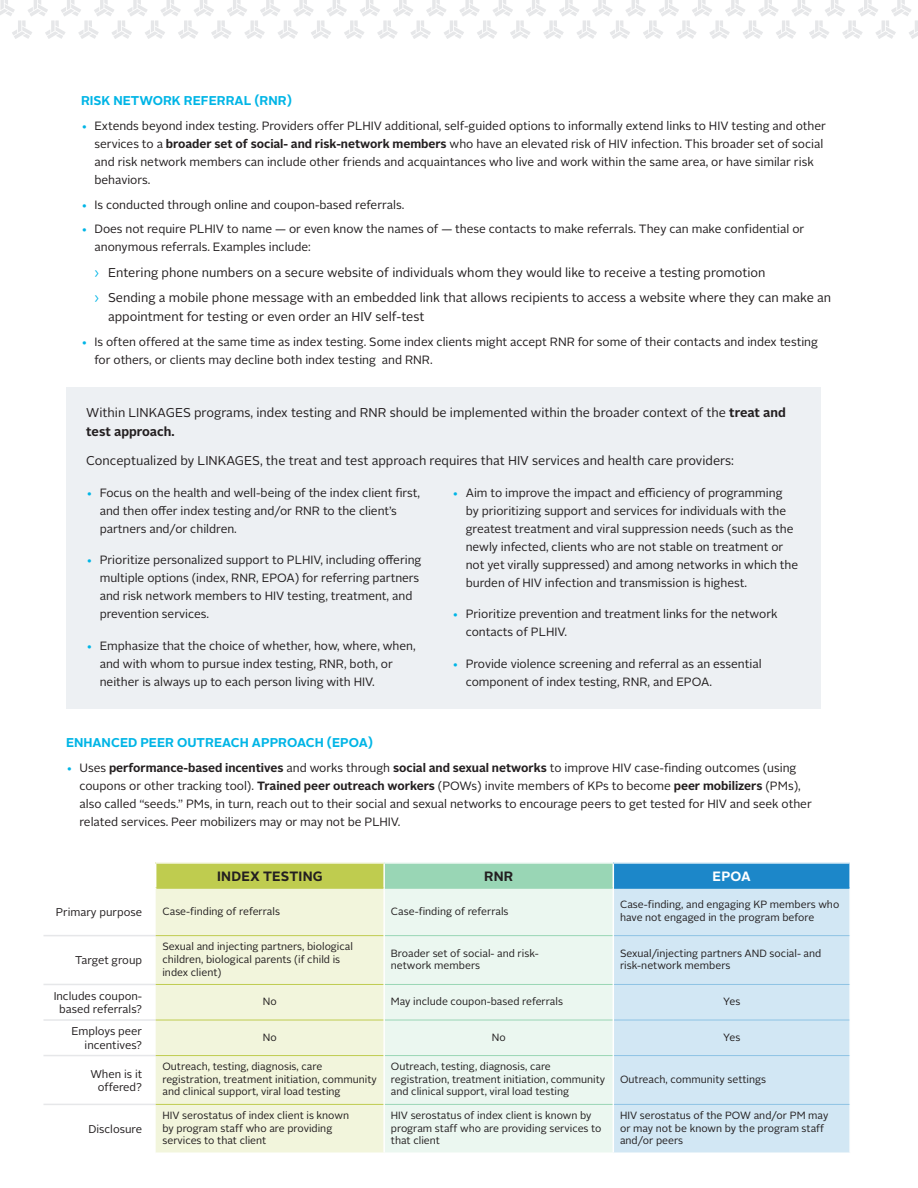
<style>
.page{position:relative;width:918px;height:1188px;background:#fff}
.page>*{position:absolute;margin:0;border:0;box-sizing:border-box;transform-origin:0 0}
.table_text{font:700 13.5px "Alright Sans";letter-spacing:.015em;color:#231f20}
.table_text-2{font:700 13.5px "Alright Sans";color:#fff}
.body{font:12.75px/18.8px "Alright Sans";color:#231f20}
.t1{font:700 12.75px "Alright Sans";color:#00b5e6}
.t2{font:12px/18px "Alright Sans";letter-spacing:-.005em;color:#231f20}
.table_text-3{font:11.25px/13.5px "Alright Sans";color:#231f20;text-align:right}
.table_text-4{font:10.5px/12.6px "Alright Sans";color:#231f20}
.s1{color:#00b5e6}
.s2{font-weight:700}
</style>
<div class="page">
<svg style="left:0;top:0;width:918px;height:39px"></svg>
<div style="left:156px;top:863px;width:228px;height:25px;background:#bfcc4f"></div>
<div style="left:384px;top:863px;width:229px;height:25px;background:#99d6b5"></div>
<div style="left:613px;top:863px;width:237px;height:25px;background:#1c87c9"></div>
<div style="left:156px;top:889px;width:227px;height:263px;background:#f2f5dc"></div>
<div style="left:385px;top:889px;width:228px;height:263px;background:#ebf7f0"></div>
<div style="left:614px;top:889px;width:235px;height:263px;background:#d2e7f4"></div>
<hr style="left:156px;top:862px;width:228px;height:2px;background:#fff">
<hr style="left:384px;top:862px;width:229px;height:2px;background:#fff">
<hr style="left:383px;top:864px;width:2px;height:24px;background:#fff">
<hr style="left:613px;top:862px;width:238px;height:2px;background:#fff">
<svg style="left:613px;top:864px;width:1px;height:24px"></svg>
<hr style="left:849px;top:864px;width:2px;height:24px;background:#fff">
<hr style="left:43px;top:935px;width:113px;height:1px;background:#e6e7e9">
<hr style="left:43px;top:984px;width:113px;height:1px;background:#e6e7e9">
<hr style="left:43px;top:1019px;width:113px;height:2px;background:#e6e7e9">
<hr style="left:43px;top:1055px;width:113px;height:1px;background:#e6e7e9">
<hr style="left:43px;top:1104px;width:113px;height:1px;background:#e6e7e9">
<hr style="left:156px;top:887px;width:227px;height:2px;background:#bfcc4f">
<hr style="left:385px;top:887px;width:228px;height:2px;background:#99d6b5">
<hr style="left:614px;top:887px;width:235px;height:2px;background:#1c87c9">
<hr style="left:156px;top:935px;width:227px;height:1px;background:#bfcc4f">
<hr style="left:156px;top:984px;width:227px;height:1px;background:#bfcc4f">
<hr style="left:156px;top:1020px;width:227px;height:1px;background:#bfcc4f">
<hr style="left:156px;top:1055px;width:227px;height:1px;background:#bfcc4f">
<hr style="left:156px;top:1104px;width:227px;height:1px;background:#bfcc4f">
<hr style="left:385px;top:935px;width:228px;height:1px;background:#99d6b5">
<hr style="left:385px;top:984px;width:228px;height:1px;background:#99d6b5">
<hr style="left:385px;top:1020px;width:228px;height:1px;background:#99d6b5">
<hr style="left:385px;top:1055px;width:228px;height:1px;background:#99d6b5">
<hr style="left:385px;top:1104px;width:228px;height:1px;background:#99d6b5">
<hr style="left:614px;top:935px;width:235px;height:1px;background:#8ec3e4">
<hr style="left:614px;top:984px;width:235px;height:1px;background:#8ec3e4">
<hr style="left:614px;top:1020px;width:235px;height:1px;background:#8ec3e4">
<hr style="left:614px;top:1055px;width:235px;height:1px;background:#8ec3e4">
<hr style="left:614px;top:1104px;width:235px;height:1px;background:#8ec3e4">
<div style="left:66px;top:387px;width:754px;height:321px;background:#edf0f3"></div>
<h2 class="t1" style="left:81px;top:92px;width:213px">RISK NETWORK REFERRAL (RNR)</h2>
<p class="t2" style="left:94px;top:117px;width:733px;text-indent:-14px"><span class="s1">•</span> Extends beyond index testing. Providers offer PLHIV additional, self-guided options to informally extend links to HIV testing and other services to a <span class="s2">broader set of social- and risk-network members</span> who have an elevated risk of HIV infection. This broader set of social and risk network members can include other friends and acquaintances who live and work within the same area, or have similar risk behaviors.</p>
<p class="t2" style="left:81px;top:196px;width:325px"><span class="s1">•</span> Is conducted through online and coupon-based referrals.</p>
<p class="t2" style="left:94px;top:220px;width:711px;text-indent:-14px"><span class="s1">•</span> Does not require PLHIV to name — or even know the names of — these contacts to make referrals. They can make confidential or anonymous referrals. Examples include:</p>
<p class="body" style="left:94px;top:263px;width:673px"><span class="s1">͙</span> Entering phone numbers on a secure website of individuals whom they would like to receive a testing promotion</p>
<p class="body" style="left:108px;top:289px;width:725px;text-indent:-14px"><span class="s1">͙</span> Sending a mobile phone message with an embedded link that allows recipients to access a website where they can make an appointment for testing or even order an HIV self-test</p>
<p class="t2" style="left:94px;top:333px;width:725px;text-indent:-14px"><span class="s1">•</span> Is often offered at the same time as index testing. Some index clients might accept RNR for some of their contacts and index testing for others, or clients may decline both index testing and RNR.</p>
<p class="body" style="left:86px;top:403px;width:701px">Within LINKAGES programs, index testing and RNR should be implemented within the broader context of the <span class="s2">treat and test approach.</span></p>
<p class="body" style="left:86px;top:452px;width:649px">Conceptualized by LINKAGES, the treat and test approach requires that HIV services and health care providers:</p>
<p class="t2" style="left:100px;top:484px;width:322px;text-indent:-14px"><span class="s1">•</span> Focus on the health and well-being of the index client first, and then offer index testing and/or RNR to the client’s partners and/or children.</p>
<p class="t2" style="left:100px;top:551px;width:323px;text-indent:-14px"><span class="s1">•</span> Prioritize personalized support to PLHIV, including offering multiple options (index, RNR, EPOA) for referring partners and risk network members to HIV testing, treatment, and prevention services.</p>
<p class="t2" style="left:100px;top:637px;width:318px;text-indent:-14px"><span class="s1">•</span> Emphasize that the choice of whether, how, where, when, and with whom to pursue index testing, RNR, both, or neither is always up to each person living with HIV.</p>
<p class="t2" style="left:466px;top:484px;width:334px;text-indent:-14px"><span class="s1">•</span> Aim to improve the impact and efficiency of programming by prioritizing support and services for individuals with the greatest treatment and viral suppression needs (such as the newly infected, clients who are not stable on treatment or not yet virally suppressed) and among networks in which the burden of HIV infection and transmission is highest.</p>
<p class="t2" style="left:466px;top:605px;width:313px;text-indent:-14px"><span class="s1">•</span> Prioritize prevention and treatment links for the network contacts of PLHIV.</p>
<p class="t2" style="left:466px;top:655px;width:297px;text-indent:-14px"><span class="s1">•</span> Provide violence screening and referral as an essential component of index testing, RNR, and EPOA.</p>
<h2 class="t1" style="left:66px;top:734px;width:309px">ENHANCED PEER OUTREACH APPROACH (EPOA)</h2>
<p class="t2" style="left:80px;top:759px;width:734px;text-indent:-14px"><span class="s1">•</span> Uses <span class="s2">performance-based incentives</span> and works through <span class="s2">social and sexual networks</span> to improve HIV case-finding outcomes (using coupons or other tracking tool). <span class="s2">Trained peer outreach workers</span> (POWs) invite members of KPs to become <span class="s2">peer mobilizers</span> (PMs), also called “seeds.” PMs, in turn, reach out to their social and sexual networks to encourage peers to get tested for HIV and seek other related services. Peer mobilizers may or may not be PLHIV.</p>
<p class="table_text" style="left:217px;top:866px;width:107px">INDEX TESTING</p>
<p class="table_text" style="left:484px;top:866px;width:31px">RNR</p>
<p class="table_text-2" style="left:713px;top:866px;width:40px">EPOA</p>
<p class="table_text-3" style="left:56px;top:906px;width:88px">Primary purpose</p>
<p class="table_text-4" style="left:162px;top:905px;width:119px">Case-finding of referrals</p>
<p class="table_text-4" style="left:391px;top:905px;width:119px">Case-finding of referrals</p>
<p class="table_text-4" style="left:620px;top:899px;width:221px">Case-finding, and engaging KP members who have not engaged in the program before</p>
<p class="table_text-3" style="left:75px;top:954px;width:69px">Target group</p>
<p class="table_text-4" style="left:162px;top:941px;width:192px">Sexual and injecting partners, biological children, biological parents (if child is index client)</p>
<p class="table_text-4" style="left:391px;top:947px;width:149px">Broader set of social- and risk&shy;network members</p>
<p class="table_text-4" style="left:620px;top:947px;width:203px">Sexual/injecting partners AND social- and risk-network members</p>
<p class="table_text-3" style="left:54px;top:989px;width:90px;text-align:center">Includes coupon&shy;based referrals?</p>
<p class="table_text-4" style="left:263px;top:995px;width:15px">No</p>
<p class="table_text-4" style="left:391px;top:995px;width:174px">May include coupon-based referrals</p>
<p class="table_text-4" style="left:723px;top:995px;width:19px">Yes</p>
<p class="table_text-3" style="left:71px;top:1025px;width:72px">Employs peer incentives?</p>
<p class="table_text-4" style="left:263px;top:1031px;width:15px">No</p>
<p class="table_text-4" style="left:492px;top:1031px;width:15px">No</p>
<p class="table_text-4" style="left:723px;top:1031px;width:19px">Yes</p>
<p class="table_text-3" style="left:90px;top:1067px;width:53px">When is it offered?</p>
<p class="table_text-4" style="left:162px;top:1061px;width:216px">Outreach, testing, diagnosis, care registration, treatment initiation, community and clinical support, viral load testing</p>
<p class="table_text-4" style="left:391px;top:1061px;width:216px">Outreach, testing, diagnosis, care registration, treatment initiation, community and clinical support, viral load testing</p>
<p class="table_text-4" style="left:620px;top:1073px;width:148px">Outreach, community settings</p>
<p class="table_text-3" style="left:88px;top:1123px;width:55px">Disclosure</p>
<p class="table_text-4" style="left:162px;top:1109px;width:188px">HIV serostatus of index client is known by program staff who are providing services to that client</p>
<p class="table_text-4" style="left:391px;top:1109px;width:212px">HIV serostatus of index client is known by program staff who are providing services to that client</p>
<p class="table_text-4" style="left:620px;top:1109px;width:210px">HIV serostatus of the POW and/or PM may or may not be known by the program staff and/or peers</p>
</div>
